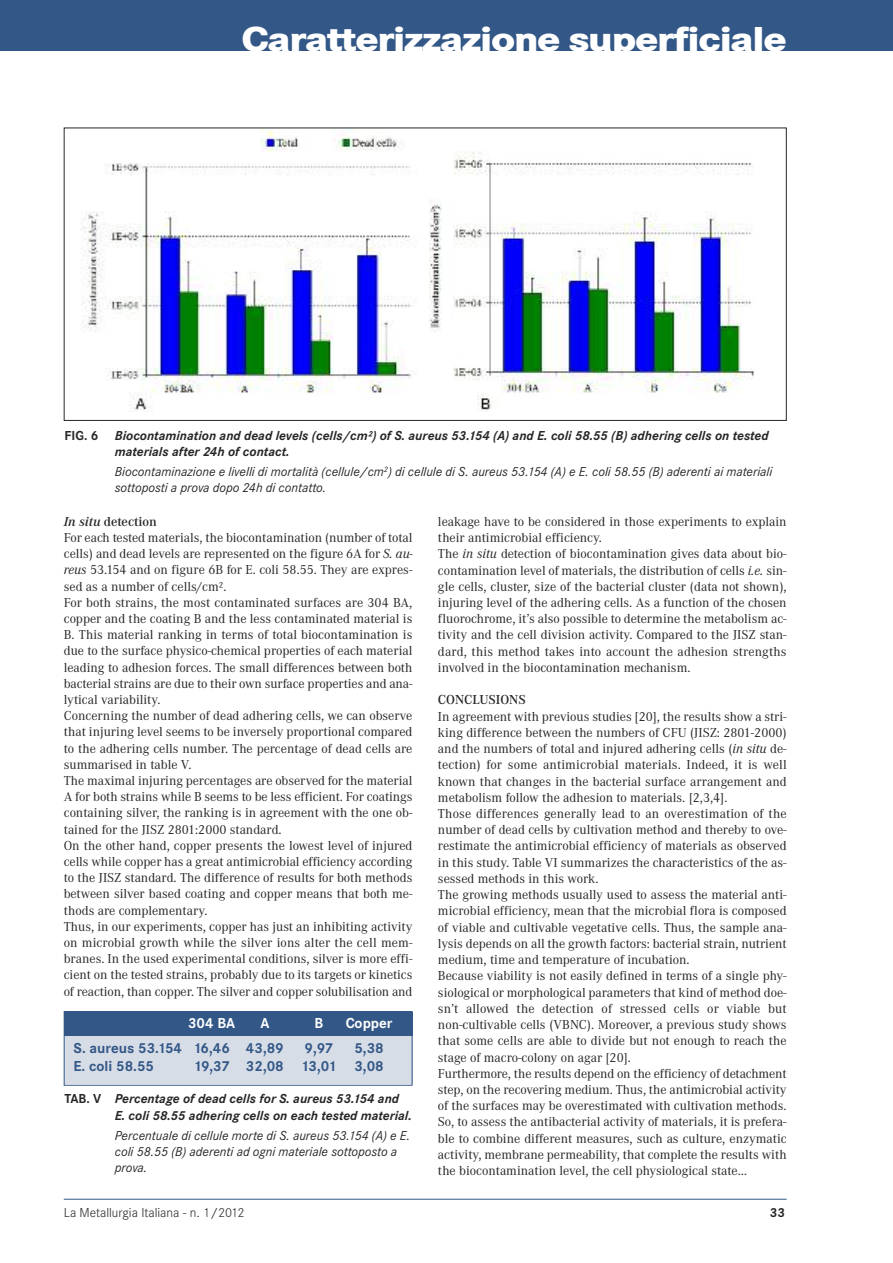
<style>
.page{position:relative;width:893px;height:1263px;background:#fff}
.page>*{position:absolute;margin:0;border:0;box-sizing:border-box;transform-origin:0 0}
.t1{font:800 36px "Corporate S";letter-spacing:-.03em;color:#fff;scale:1.14 1}
.t2{font:700 15px "Corporate S";color:#335786}
.t3{font:700 15px "Corporate S";letter-spacing:-.055em;color:#335786}
.t4{font:700 15px "Corporate S";color:#fff}
.t5{font:13.5px/16.2px "Corporate A";color:#272627}
.t6{font:italic 13.5px/16.2px "Corporate S";color:#272627}
.t7{font:italic 700 13.5px/16.2px "Corporate S";color:#272627}
.t8{font:300 13.5px "Corporate S";color:#272627}
.t9{font:600 13.5px "Corporate A";color:#272627}
.t10{font:700 13.5px "Corporate S";color:#272627}
.s1{font-style:normal}
.s2{font-weight:600;font-style:italic}
.s3{font-weight:600}
.s4{font-style:italic}
</style>
<div class="page">
<div style="left:64px;top:1037px;width:348px;height:47px;background:#d6dde7"></div>
<div style="left:64px;top:1012px;width:348px;height:24px;background:#335786"></div>
<div style="left:0;top:0;width:893px;height:51px;background:#335786"></div>
<hr style="left:64px;top:1199px;width:723px;height:1px;background:#335786">
<img style="left:81px;top:130px;width:673px;height:282px">
<div style="left:64px;top:1011px;width:348px;height:74px;border:1px solid #335786"></div>
<h1 class="t1" style="left:241px;top:18px;width:480px">Caratterizzazione superficiale</h1>
<p class="t7" style="left:115px;top:427px;width:655px;text-indent:-50px"><span class="s1">FIG. 6</span> Biocontamination and dead levels (cells/cm²) of S. aureus 53.154 (A) and E. coli 58.55 (B) adhering cells on tested materials after 24h of contact.</p>
<p class="t6" style="left:115px;top:463px;width:659px">Biocontaminazione e livelli di mortalità (cellule/cm<sup>2</sup>) di cellule di S. aureus 53.154 (A) e E. coli 58.55 (B) aderenti ai materiali sottoposti a prova dopo 24h di contatto.</p>
<p class="t5" style="left:64px;top:513px;width:350px"><span class="s2">In situ</span> <span class="s3">detection<br></span>For each tested materials, the biocontamination (number of total cells) and dead levels are represented on the figure 6A for <span class="s4">S. au&shy;reus</span> 53.154 and on figure 6B for E. coli 58.55. They are expres&shy;sed as a number of cells/cm².<br>For both strains, the most contaminated surfaces are 304 BA, copper and the coating B and the less contaminated material is B. This material ranking in terms of total biocontamination is due to the surface physico-chemical properties of each material leading to adhesion forces. The small differences between both bacterial strains are due to their own surface properties and ana&shy;lytical variability.<br>Concerning the number of dead adhering cells, we can observe that injuring level seems to be inversely proportional compared to the adhering cells number. The percentage of dead cells are summarised in table V.<br>The maximal injuring percentages are observed for the material A for both strains while B seems to be less efficient. For coatings containing silver, the ranking is in agreement with the one ob&shy;tained for the JISZ 2801:2000 standard.<br>On the other hand, copper presents the lowest level of injured cells while copper has a great antimicrobial efficiency according to the JISZ standard. The difference of results for both methods between silver based coating and copper means that both me&shy;thods are complementary.<br>Thus, in our experiments, copper has just an inhibiting activity on microbial growth while the silver ions alter the cell mem&shy;branes. In the used experimental conditions, silver is more effi&shy;cient on the tested strains, probably due to its targets or kinetics of reaction, than copper. The silver and copper solubilisation and</p>
<p class="t4" style="left:188px;top:1014px;width:48px">304 BA</p>
<p class="t4" style="left:260px;top:1014px;width:11px">A</p>
<p class="t4" style="left:314px;top:1014px;width:10px">B</p>
<p class="t4" style="left:346px;top:1014px;width:48px">Copper</p>
<p class="t2" style="left:74px;top:1039px;width:212px">S. aureus 53.154 16,46 43,89</p>
<p class="t2" style="left:304px;top:1039px;width:30px">9,97</p>
<p class="t2" style="left:354px;top:1039px;width:31px">5,38</p>
<p class="t2" style="left:74px;top:1057px;width:82px">E. coli 58.55</p>
<p class="t3" style="left:193px;top:1057px;width:192px">19,37 32,08 13,01 3,08</p>
<p class="t7" style="left:115px;top:1090px;width:299px;text-indent:-50px"><span class="s1">TAB. V</span> Percentage of dead cells for S. aureus 53.154 and<br>E. coli 58.55 adhering cells on each tested material.</p>
<p class="t6" style="left:115px;top:1127px;width:297px">Percentuale di cellule morte di S. aureus 53.154 (A) e E. coli 58.55 (B) aderenti ad ogni materiale sottoposto a prova.</p>
<p class="t5" style="left:438px;top:513px;width:350px">leakage have to be considered in those experiments to explain their antimicrobial efficiency.<br>The <span class="s4">in situ</span> detection of biocontamination gives data about bio&shy;contamination level of materials, the distribution of cells <span class="s4">i.e.</span> sin&shy;gle cells, cluster, size of the bacterial cluster (data not shown), injuring level of the adhering cells. As a function of the chosen fluorochrome, it’s also possible to determine the metabolism ac&shy;tivity and the cell division activity. Compared to the JISZ stan&shy;dard, this method takes into account the adhesion strengths involved in the biocontamination mechanism.</p>
<p class="t9" style="left:438px;top:692px;width:89px">CONCLUSIONS</p>
<p class="t5" style="left:438px;top:708px;width:350px">In agreement with previous studies [20], the results show a stri&shy;king difference between the numbers of CFU (JISZ: 2801-2000) and the numbers of total and injured adhering cells (<span class="s4">in situ</span> de&shy;tection) for some antimicrobial materials. Indeed, it is well known that changes in the bacterial surface arrangement and metabolism follow the adhesion to materials. [2,3,4].<br>Those differences generally lead to an overestimation of the number of dead cells by cultivation method and thereby to ove&shy;restimate the antimicrobial efficiency of materials as observed in this study. Table VI summarizes the characteristics of the as&shy;sessed methods in this work.<br>The growing methods usually used to assess the material anti&shy;microbial efficiency, mean that the microbial flora is composed of viable and cultivable vegetative cells. Thus, the sample ana&shy;lysis depends on all the growth factors: bacterial strain, nutrient medium, time and temperature of incubation.<br>Because viability is not easily defined in terms of a single phy&shy;siological or morphological parameters that kind of method doe&shy;sn’t allowed the detection of stressed cells or viable but non-cultivable cells (VBNC). Moreover, a previous study shows that some cells are able to divide but not enough to reach the stage of macro-colony on agar [20].<br>Furthermore, the results depend on the efficiency of detachment step, on the recovering medium. Thus, the antimicrobial activity of the surfaces may be overestimated with cultivation methods.<br>So, to assess the antibacterial activity of materials, it is prefera&shy;ble to combine different measures, such as culture, enzymatic activity, membrane permeability, that complete the results with the biocontamination level, the cell physiological state…</p>
<p class="t8" style="left:64px;top:1204px;width:182px">La Metallurgia Italiana - n. 1/2012</p>
<p class="t10" style="left:770px;top:1204px;width:17px">33</p>
</div>
